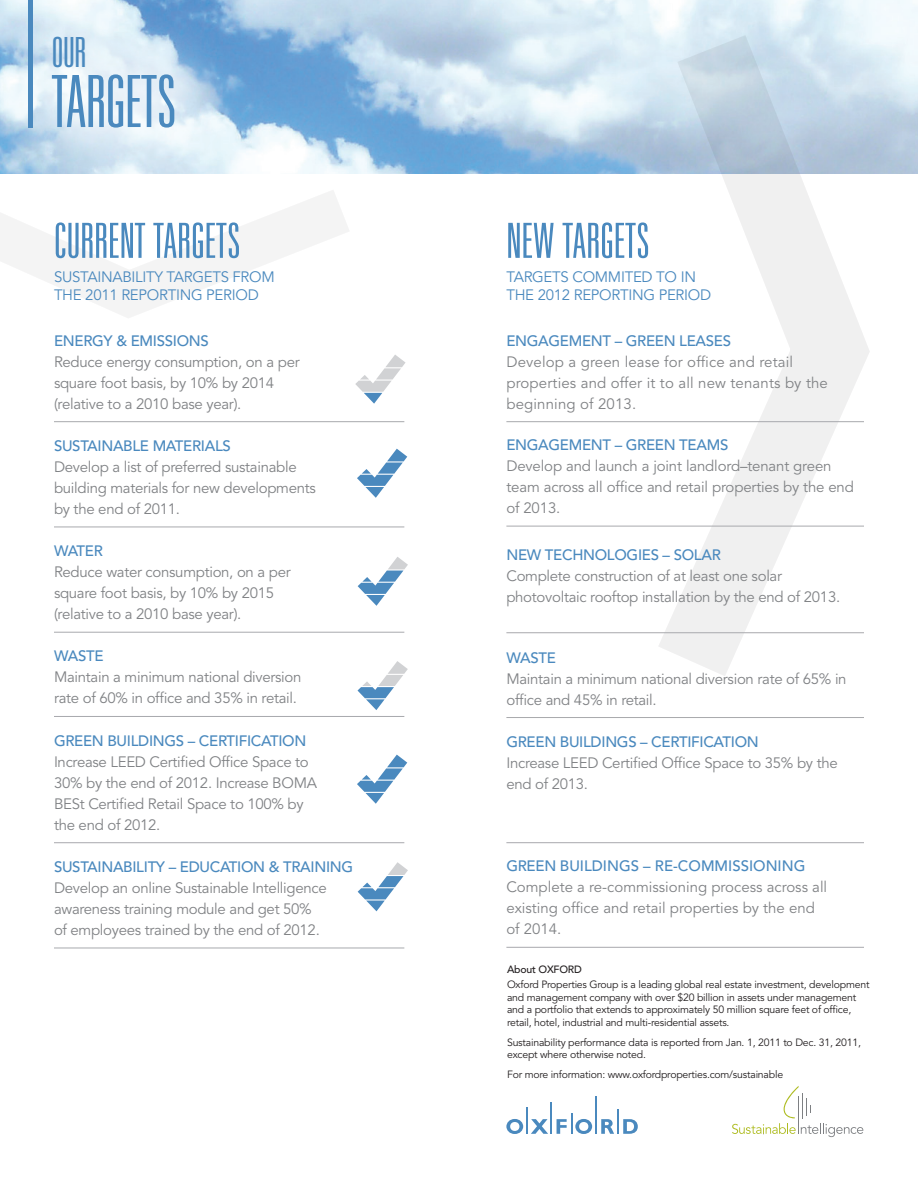
<style>
.page{position:relative;width:918px;height:1188px;background:#fff}
.page>*{position:absolute;margin:0;border:0;box-sizing:border-box;transform-origin:0 0}
.t1{font:300 condensed 78px "Unitus T";letter-spacing:-.01em;color:#4a89be}
.t2{font:300 condensed 52.5px "Unitus T";color:#4a89be}
.t3{font:300 condensed 45px "Unitus T";color:#4a89be}
.Current_Status___Und{font:15px/21px "Avenir";letter-spacing:-.02em;color:#808285}
.t4{font:500 15px "Avenir";letter-spacing:-.02em;color:#4a89be}
.Current_Status___Und-2{font:15px/21px "Avenir";letter-spacing:.01em;color:#808285}
.Current_Status___Und-3{font:15px/21px "Avenir";color:#808285}
.t5{font:15px/18px "Avenir";letter-spacing:-.02em;color:#4a89be}
.t6{font:500 15px "Avenir";color:#4a89be}
.Current_Status___Und-4{font:10.5px/12.8px "Avenir";letter-spacing:-.02em;color:#231f20}
.Current_Status___Und-5{font:500 10.5px "Avenir";letter-spacing:-.02em;color:#231f20}
</style>
<div class="page">
<img style="left:237px;top:0;width:678px;height:174px">
<svg style="left:657px;top:34px;width:214px;height:642px"></svg>
<svg style="left:0;top:191px;width:349px;height:127px"></svg>
<div style="left:0;top:0;width:237px;height:191px;background:#fff;opacity:.8"></div>
<hr style="left:915px;top:0;width:3px;height:183px;background:#fff;opacity:.6">
<hr style="left:54px;top:421px;width:350px;height:1px;background:#a8a9ad">
<hr style="left:54px;top:527px;width:350px;height:1px;background:#a8a9ad">
<hr style="left:54px;top:632px;width:350px;height:1px;background:#a8a9ad">
<hr style="left:54px;top:716px;width:350px;height:1px;background:#a8a9ad">
<hr style="left:54px;top:842px;width:350px;height:1px;background:#a8a9ad">
<hr style="left:54px;top:948px;width:350px;height:1px;background:#a8a9ad">
<hr style="left:506px;top:421px;width:358px;height:1px;background:#a8a9ad">
<svg style="left:355px;top:355px;width:51px;height:49px"></svg>
<svg style="left:357px;top:449px;width:50px;height:49px"></svg>
<svg style="left:357px;top:755px;width:50px;height:49px"></svg>
<svg style="left:358px;top:557px;width:50px;height:49px"></svg>
<svg style="left:358px;top:862px;width:50px;height:49px"></svg>
<svg style="left:358px;top:661px;width:50px;height:49px"></svg>
<svg style="left:506px;top:1119px;width:17px;height:15px"></svg>
<svg style="left:531px;top:1119px;width:17px;height:15px"></svg>
<svg style="left:601px;top:1119px;width:13px;height:15px"></svg>
<svg style="left:623px;top:1119px;width:15px;height:15px"></svg>
<hr style="left:526px;top:1107px;width:2px;height:27px;background:#4a89be">
<hr style="left:551px;top:1103px;width:1px;height:31px;background:#4a89be">
<svg style="left:557px;top:1113px;width:35px;height:21px"></svg>
<hr style="left:595px;top:1096px;width:1px;height:38px;background:#4a89be">
<hr style="left:617px;top:1110px;width:2px;height:24px;background:#4a89be">
<svg style="left:732px;top:1086px;width:131px;height:51px"></svg>
<hr style="left:28px;top:0;width:4px;height:127px;background:#4a89be">
<hr style="left:506px;top:526px;width:358px;height:1px;background:#a8a9ad">
<hr style="left:506px;top:632px;width:358px;height:1px;background:#a8a9ad">
<hr style="left:506px;top:717px;width:358px;height:1px;background:#a8a9ad">
<hr style="left:506px;top:842px;width:358px;height:1px;background:#a8a9ad">
<hr style="left:506px;top:947px;width:358px;height:1px;background:#a8a9ad">
<p class="t3" style="left:52px;top:26px;width:36px">OUR</p>
<p class="t1" style="left:52px;top:56px;width:125px">TARGETS</p>
<p class="t2" style="left:54px;top:210px;width:187px">CURRENT TARGETS</p>
<p class="t2" style="left:506px;top:210px;width:144px">NEW TARGETS</p>
<p class="t5" style="left:506px;top:268px;width:206px">TARGETS COMMITED TO IN<br>THE 2012 REPORTING PERIOD</p>
<p class="t5" style="left:54px;top:268px;width:222px">SUSTAINABILITY TARGETS FROM<br>THE 2011 REPORTING PERIOD</p>
<p class="t4" style="left:54px;top:332px;width:156px">ENERGY &amp; EMISSIONS</p>
<p class="Current_Status___Und" style="left:54px;top:351px;width:247px">Reduce energy consumption, on a per square foot basis, by 10% by 2014 (relative to a 2010 base year).</p>
<p class="t4" style="left:54px;top:437px;width:178px">SUSTAINABLE MATERIALS</p>
<p class="Current_Status___Und" style="left:54px;top:457px;width:263px">Develop a list of preferred sustainable building materials for new developments by the end of 2011.</p>
<p class="t4" style="left:54px;top:542px;width:50px">WATER</p>
<p class="Current_Status___Und" style="left:54px;top:562px;width:238px">Reduce water consumption, on a per square foot basis, by 10% by 2015 (relative to a 2010 base year).</p>
<p class="t4" style="left:54px;top:647px;width:51px">WASTE</p>
<p class="Current_Status___Und" style="left:54px;top:667px;width:249px">Maintain a minimum national diversion rate of 60% in office and 35% in retail.</p>
<p class="t4" style="left:54px;top:732px;width:254px">GREEN BUILDINGS – CERTIFICATION</p>
<p class="Current_Status___Und" style="left:54px;top:751px;width:265px">Increase LEED Certified Office Space to<br>30% by the end of 2012. Increase BOMA<br>BESt Certified Retail Space to 100% by the end of 2012.</p>
<p class="t4" style="left:54px;top:858px;width:301px">SUSTAINABILITY – EDUCATION &amp; TRAINING</p>
<p class="Current_Status___Und" style="left:54px;top:878px;width:274px">Develop an online Sustainable Intelligence awareness training module and get 50% of employees trained by the end of 2012.</p>
<p class="t4" style="left:506px;top:332px;width:226px">ENGAGEMENT – GREEN LEASES</p>
<p class="Current_Status___Und-2" style="left:506px;top:351px;width:323px">Develop a green lease for office and retail properties and offer it to all new tenants by the beginning of 2013.</p>
<p class="t4" style="left:506px;top:436px;width:223px">ENGAGEMENT – GREEN TEAMS</p>
<p class="Current_Status___Und" style="left:506px;top:456px;width:349px">Develop and launch a joint landlord–tenant green team across all office and retail properties by the end of 2013.</p>
<p class="t4" style="left:506px;top:546px;width:216px">NEW TECHNOLOGIES – SOLAR</p>
<p class="Current_Status___Und" style="left:506px;top:566px;width:335px">Complete construction of at least one solar photovoltaic rooftop installation by the end of 2013.</p>
<p class="t4" style="left:506px;top:649px;width:51px">WASTE</p>
<p class="Current_Status___Und" style="left:506px;top:668px;width:342px">Maintain a minimum national diversion rate of 65% in office and 45% in retail.</p>
<p class="t4" style="left:506px;top:733px;width:254px">GREEN BUILDINGS – CERTIFICATION</p>
<p class="Current_Status___Und" style="left:506px;top:753px;width:333px">Increase LEED Certified Office Space to 35% by the end of 2013.</p>
<p class="t6" style="left:506px;top:857px;width:301px">GREEN BUILDINGS – RE-COMMISSIONING</p>
<p class="Current_Status___Und-3" style="left:506px;top:877px;width:322px">Complete a re-commissioning process across all existing office and retail properties by the end of 2014.</p>
<p class="Current_Status___Und-5" style="left:507px;top:963px;width:76px">About OXFORD</p>
<p class="Current_Status___Und-4" style="left:507px;top:978px;width:364px">Oxford Properties Group is a leading global real estate investment, development and management company with over $20 billion in assets under management and a portfolio that extends to approximately 50 million square feet of office, retail, hotel, industrial and multi-residential assets.</p>
<p class="Current_Status___Und-4" style="left:507px;top:1036px;width:355px">Sustainability performance data is reported from Jan. 1, 2011 to Dec. 31, 2011, except where otherwise noted.</p>
<p class="Current_Status___Und-4" style="left:507px;top:1068px;width:278px">For more information: www.oxfordproperties.com/sustainable</p>
</div>
